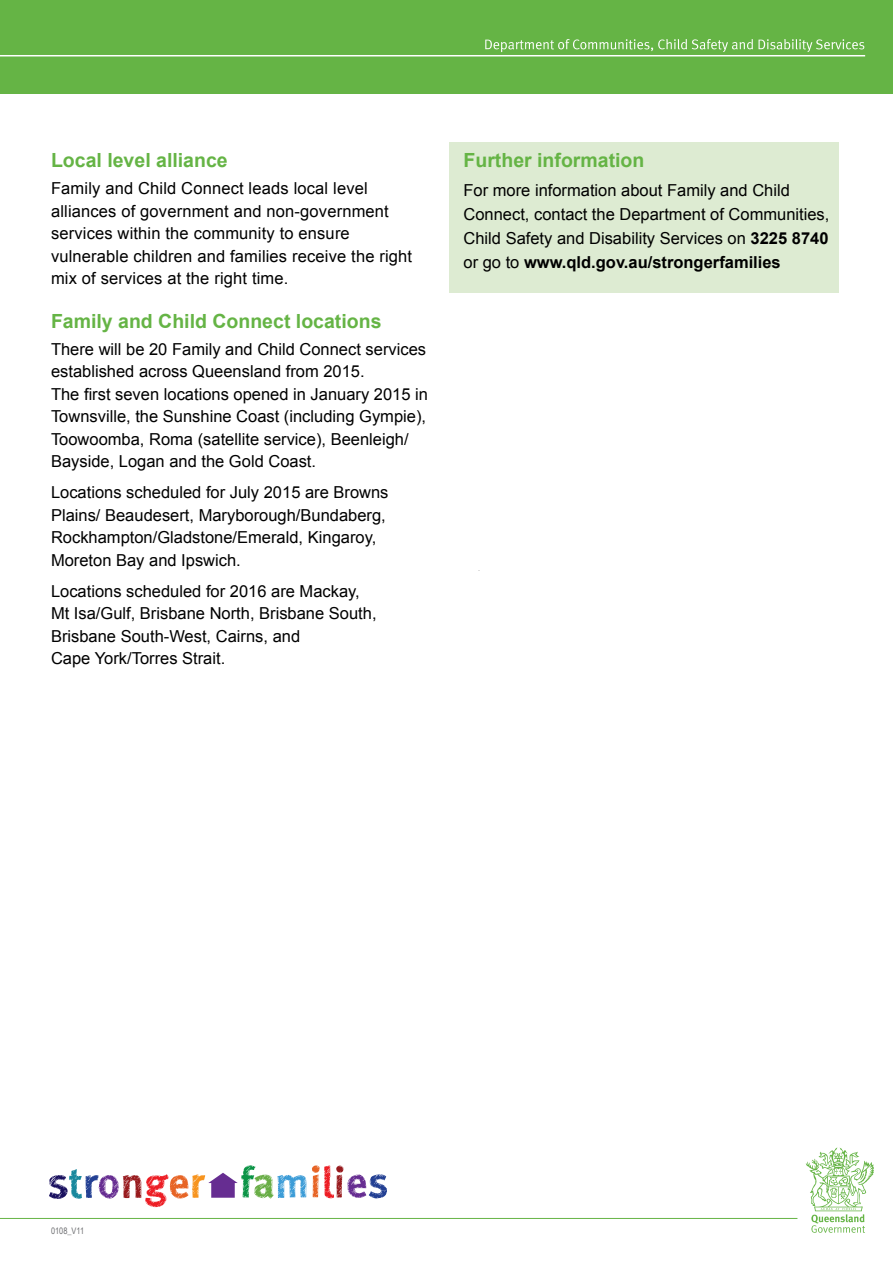
<style>
.page{position:relative;width:893px;height:1263px;background:#fff}
.page>*{position:absolute;margin:0;border:0;box-sizing:border-box;transform-origin:0 0}
.t1{font:700 19.5px "Arial";color:#65b445}
.t2{font:16.5px/22.5px "Arial";color:#000}
.t3{font:9px "Arial Narrow";color:#6d6e71}
.s1{font-weight:700}
</style>
<div class="page">
<div style="left:0;top:0;width:893px;height:94px;background:#65b445"></div>
<svg style="left:312px;top:1165px;width:75px;height:33px"></svg>
<svg style="left:49px;top:1165px;width:257px;height:42px"></svg>
<svg style="left:485px;top:39px;width:379px;height:13px"></svg>
<hr style="left:0;top:55px;width:865px;height:1px;background:#fff">
<svg style="left:806px;top:1147px;width:68px;height:86px"></svg>
<hr style="left:0;top:1218px;width:797px;height:1px;background:#65b445">
<div style="left:449px;top:142px;width:390px;height:151px;background:#ddebd2"></div>
<p class="t1" style="left:51px;top:147px;width:178px">Local level alliance</p>
<p class="t2" style="left:51px;top:177px;width:363px">Family and Child Connect leads local level alliances of government and non-government services within the community to ensure vulnerable children and families receive the right mix of services at the right time.</p>
<p class="t1" style="left:51px;top:308px;width:332px">Family and Child Connect locations</p>
<p class="t2" style="left:51px;top:338px;width:378px">There will be 20 Family and Child Connect services established across Queensland from 2015.<br>The first seven locations opened in January 2015 in Townsville, the Sunshine Coast (including Gympie), Toowoomba, Roma (satellite service), Beenleigh/ Bayside, Logan and the Gold Coast.</p>
<p class="t2" style="left:51px;top:481px;width:339px">Locations scheduled for July 2015 are Browns Plains/ Beaudesert, Maryborough/Bundaberg, Rockhampton/Gladstone/Emerald, Kingaroy, Moreton Bay and Ipswich.</p>
<p class="t2" style="left:51px;top:580px;width:327px">Locations scheduled for 2016 are Mackay, Mt Isa/Gulf, Brisbane North, Brisbane South, Brisbane South-West, Cairns, and<br>Cape York/Torres Strait.</p>
<p class="t1" style="left:463px;top:147px;width:182px">Further information</p>
<p class="t2" style="left:463px;top:178px;width:367px;line-height:24px">For more information about Family and Child Connect, contact the Department of Communities, Child Safety and Disability Services on <span class="s1">3225 8740 </span>or go to <span class="s1">www.qld.gov.au/strongerfamilies</span></p>
<p class="t3" style="left:51px;top:1224px;width:35px">0108_V11</p>
</div>
